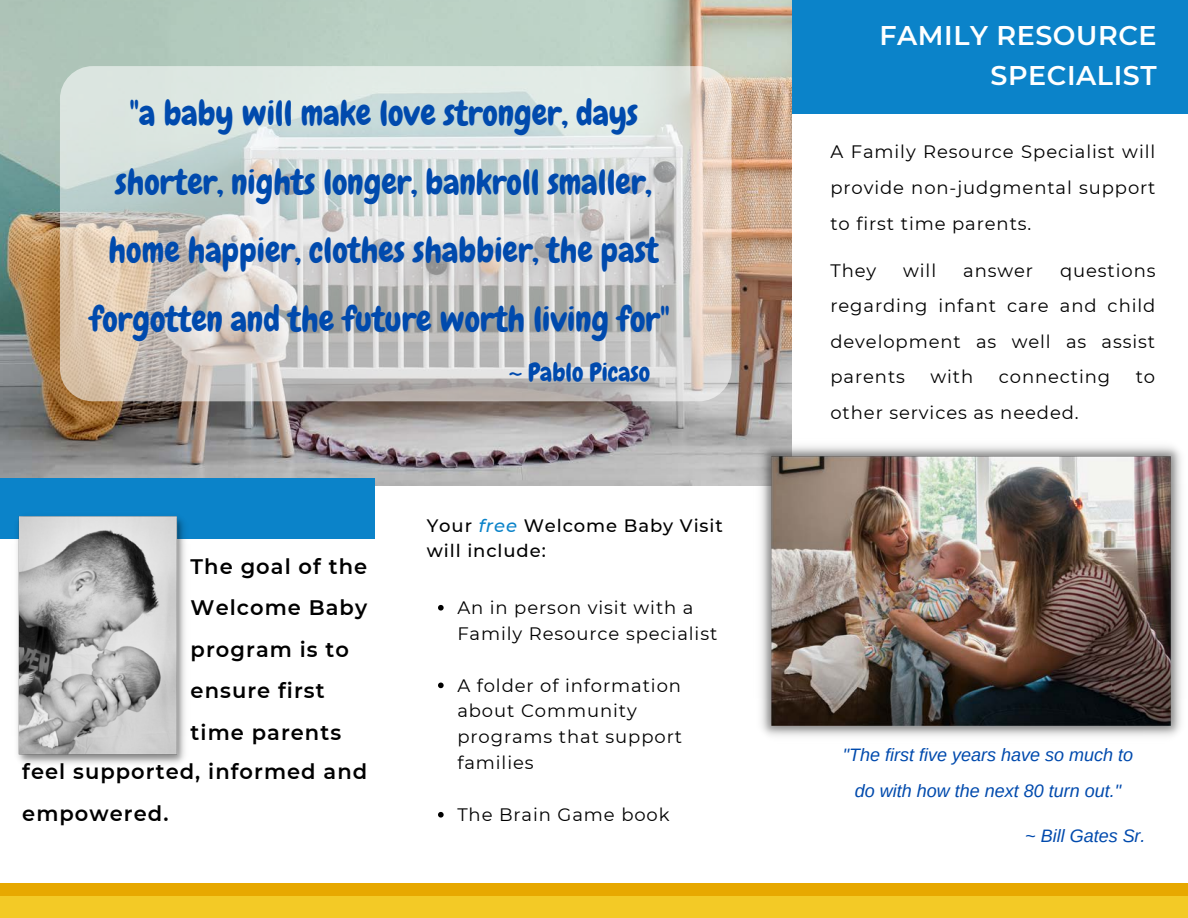
<style>
.page{position:relative;width:1188px;height:918px;background:#fff}
.page>*{position:absolute;margin:0;border:0;box-sizing:border-box;transform-origin:0 0}
.t1{font:34.5px/68.7px "Chewy";color:#004aad;text-align:center}
.t2{font:600 27px/40.5px "Montserrat";letter-spacing:.02em;color:#fff;text-align:right}
.t3{font:25.5px "Chewy";color:#004aad}
.t4{font:600 21px/41.5px "Montserrat";letter-spacing:.05em;color:#000}
.t5{font:18px/35.7px "Montserrat";letter-spacing:.05em;color:#000;text-align:justify}
.t6{font:italic 18px/36px "Arimo";color:#004aad;text-align:center}
.t7{font:500 18px/25.8px "Montserrat";letter-spacing:.05em;color:#000}
.s1{font-style:italic;color:#0b83c9}
</style>
<div class="page">
<div style="left:0;top:884px;width:1188px;height:34px;background:#e7a800"></div>
<div style="left:0;top:896px;width:1188px;height:22px;background:#f3ca26"></div>
<img style="left:0;top:0;width:792px;height:485px">
<div style="left:792px;top:0;width:396px;height:114px;background:#0b83c9"></div>
<svg style="left:60px;top:66px;width:672px;height:335px;background:#cfd1cd"></svg>
<img style="left:754px;top:439px;width:427px;height:297px">
<div style="left:0;top:478px;width:375px;height:61px;background:#0b83c9"></div>
<img style="left:17px;top:516px;width:168px;height:248px">
<svg style="left:438px;top:605px;width:6px;height:6px"></svg>
<svg style="left:438px;top:683px;width:6px;height:5px"></svg>
<svg style="left:438px;top:812px;width:6px;height:6px"></svg>
<p class="t1" style="left:90px;top:79px;width:582px">"a baby will make love stronger, days shorter, nights longer, bankroll smaller, home happier, clothes shabbier, the past forgotten and the future worth living for"</p>
<p class="t4" style="left:191px;top:545px;width:178px">The goal of the<br>Welcome Baby program is to ensure first time parents</p>
<p class="t4" style="left:22px;top:751px;width:347px">feel supported, informed and empowered.</p>
<p class="t3" style="left:509px;top:356px;width:142px">~ Pablo Picaso</p>
<p class="t7" style="left:427px;top:512px;width:298px">Your <span class="s1">free</span> Welcome Baby Visit will include:</p>
<p class="t5" style="left:457px;top:595px;width:262px;line-height:25.8px">An in person visit with a<br>Family Resource specialist</p>
<p class="t5" style="left:457px;top:672px;width:226px;line-height:25.8px;text-align:left">A folder of information about Community programs that support families</p>
<p class="t5" style="left:457px;top:797px;width:214px">The Brain Game book</p>
<p class="t2" style="left:879px;top:15px;width:279px">FAMILY RESOURCE<br>SPECIALIST</p>
<p class="t5" style="left:830px;top:134px;width:327px">A Family Resource Specialist will provide non-judgmental support to first time parents.</p>
<p class="t5" style="left:830px;top:252px;width:47px">They</p>
<p class="t5" style="left:903px;top:252px;width:35px">will</p>
<p class="t5" style="left:963px;top:252px;width:71px">answer</p>
<p class="t5" style="left:830px;top:252px;width:327px;text-indent:230px">questions regarding infant care and child development as well as assist parents</p>
<p class="t5" style="left:930px;top:359px;width:44px">with</p>
<p class="t5" style="left:999px;top:359px;width:113px">connecting</p>
<p class="t5" style="left:1136px;top:359px;width:21px">to</p>
<p class="t5" style="left:830px;top:395px;width:250px">other services as needed.</p>
<p class="t6" style="left:843px;top:736px;width:292px">"The first five years have so much to do with how the next 80 turn out."</p>
<p class="t6" style="left:1025px;top:818px;width:122px">~ Bill Gates Sr.</p>
</div>
